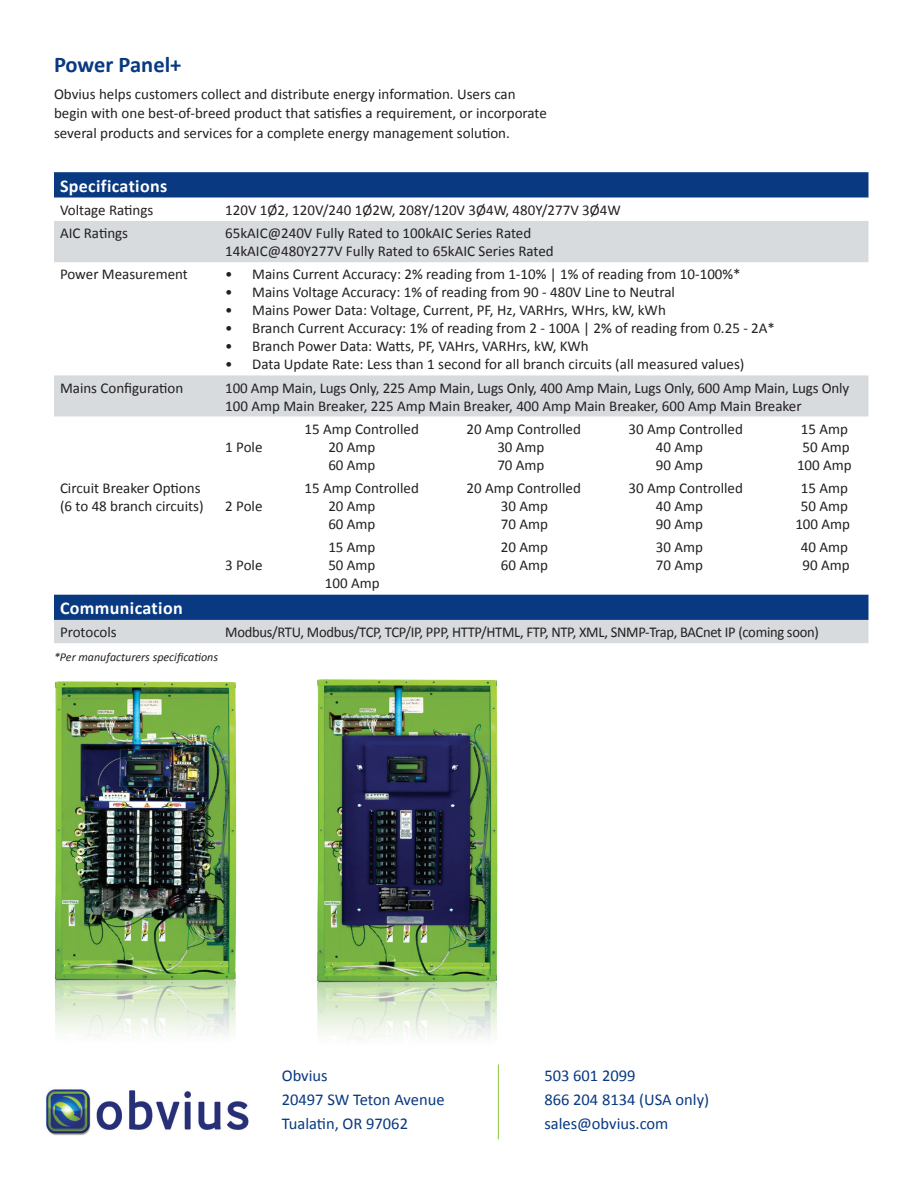
<style>
.page{position:relative;width:918px;height:1188px;background:#fff}
.page>*{position:absolute;margin:0;border:0;box-sizing:border-box;transform-origin:0 0}
.t1{font:700 22.5px "Calibri";color:#083981}
.t2{font:700 18px "Calibri";letter-spacing:.02em;color:#fff}
.t3{font:16.5px/24px "Calibri";color:#083981}
.t4{font:15px/18px "Calibri";color:#231f20}
.t5{font:15px "Calibri";letter-spacing:-.02em;color:#231f20}
.t6{font:italic 12px "Calibri";color:#231f20}
</style>
<div class="page">
<svg style="left:54px;top:172px;width:814px;height:26px;background:#0e3e84"></svg>
<svg style="left:54px;top:221px;width:814px;height:422px"></svg>
<div style="left:54px;top:375px;width:814px;height:42px;background:#d7dbde"></div>
<svg style="left:54px;top:417px;width:814px;height:177px"></svg>
<img style="left:46px;top:1089px;width:203px;height:47px">
<hr style="left:498px;top:1064px;width:1px;height:75px;background:#8bc63e">
<img style="left:55px;top:681px;width:182px;height:354px">
<img style="left:317px;top:679px;width:182px;height:390px">
<h1 class="t1" style="left:54px;top:51px;width:129px">Power Panel+</h1>
<p class="t4" style="left:54px;top:83px;width:494px;line-height:19.5px">Obvius helps customers collect and distribute energy information. Users can begin with one best-of-breed product that satisfies a requirement, or incorporate several products and services for a complete energy management solution.</p>
<p class="t2" style="left:60px;top:175px;width:109px">Specifications</p>
<p class="t4" style="left:60px;top:200px;width:95px">Voltage Ratings</p>
<p class="t4" style="left:225px;top:200px;width:397px">120V 1Ø2, 120V/240 1Ø2W, 208Y/120V 3Ø4W, 480Y/277V 3Ø4W</p>
<p class="t4" style="left:60px;top:224px;width:70px">AIC Ratings</p>
<p class="t4" style="left:225px;top:224px;width:330px">65kAIC@240V Fully Rated to 100kAIC Series Rated<br>14kAIC@480Y277V Fully Rated to 65kAIC Series Rated</p>
<p class="t4" style="left:60px;top:265px;width:129px">Power Measurement</p>
<p class="t4" style="left:225px;top:265px;width:517px">• Mains Current Accuracy: 2% reading from 1-10% | 1% of reading from 10-100%*</p>
<p class="t4" style="left:225px;top:283px;width:451px">• Mains Voltage Accuracy: 1% of reading from 90 - 480V Line to Neutral</p>
<p class="t4" style="left:225px;top:301px;width:442px">• Mains Power Data: Voltage, Current, PF, Hz, VARHrs, WHrs, kW, kWh</p>
<p class="t4" style="left:225px;top:319px;width:551px">• Branch Current Accuracy: 1% of reading from 2 - 100A | 2% of reading from 0.25 - 2A*</p>
<p class="t4" style="left:225px;top:337px;width:365px">• Branch Power Data: Watts, PF, VAHrs, VARHrs, kW, KWh</p>
<p class="t4" style="left:225px;top:355px;width:521px">• Data Update Rate: Less than 1 second for all branch circuits (all measured values)</p>
<p class="t4" style="left:60px;top:378px;width:125px">Mains Configuration</p>
<p class="t4" style="left:225px;top:378px;width:626px">100 Amp Main, Lugs Only, 225 Amp Main, Lugs Only, 400 Amp Main, Lugs Only, 600 Amp Main, Lugs Only<br>100 Amp Main Breaker, 225 Amp Main Breaker, 400 Amp Main Breaker, 600 Amp Main Breaker</p>
<p class="t4" style="left:60px;top:479px;width:145px">Circuit Breaker Options (6 to 48 branch circuits)</p>
<p class="t4" style="left:225px;top:437px;width:39px">1 Pole</p>
<p class="t4" style="left:225px;top:497px;width:39px">2 Pole</p>
<p class="t4" style="left:225px;top:556px;width:39px">3 Pole</p>
<p class="t4" style="left:305px;top:419px;width:116px">15 Amp Controlled</p>
<p class="t4" style="left:467px;top:419px;width:116px">20 Amp Controlled</p>
<p class="t4" style="left:629px;top:419px;width:116px">30 Amp Controlled</p>
<p class="t4" style="left:801px;top:419px;width:49px">15 Amp</p>
<p class="t4" style="left:328px;top:437px;width:49px">20 Amp</p>
<p class="t4" style="left:497px;top:437px;width:49px">30 Amp</p>
<p class="t4" style="left:656px;top:437px;width:49px">40 Amp</p>
<p class="t4" style="left:803px;top:437px;width:49px">50 Amp</p>
<p class="t4" style="left:328px;top:455px;width:49px">60 Amp</p>
<p class="t4" style="left:497px;top:455px;width:49px">70 Amp</p>
<p class="t4" style="left:656px;top:455px;width:49px">90 Amp</p>
<p class="t4" style="left:797px;top:455px;width:56px">100 Amp</p>
<p class="t4" style="left:305px;top:479px;width:116px">15 Amp Controlled</p>
<p class="t4" style="left:467px;top:479px;width:116px">20 Amp Controlled</p>
<p class="t4" style="left:629px;top:479px;width:116px">30 Amp Controlled</p>
<p class="t4" style="left:801px;top:479px;width:49px">15 Amp</p>
<p class="t4" style="left:328px;top:497px;width:49px">20 Amp</p>
<p class="t4" style="left:501px;top:497px;width:49px">30 Amp</p>
<p class="t4" style="left:656px;top:497px;width:49px">40 Amp</p>
<p class="t4" style="left:801px;top:497px;width:49px">50 Amp</p>
<p class="t4" style="left:328px;top:515px;width:49px">60 Amp</p>
<p class="t4" style="left:501px;top:515px;width:49px">70 Amp</p>
<p class="t4" style="left:656px;top:515px;width:49px">90 Amp</p>
<p class="t4" style="left:795px;top:515px;width:56px">100 Amp</p>
<p class="t4" style="left:328px;top:538px;width:49px">15 Amp</p>
<p class="t4" style="left:501px;top:538px;width:49px">20 Amp</p>
<p class="t4" style="left:656px;top:538px;width:49px">30 Amp</p>
<p class="t4" style="left:801px;top:538px;width:49px">40 Amp</p>
<p class="t4" style="left:328px;top:556px;width:49px">50 Amp</p>
<p class="t4" style="left:501px;top:556px;width:49px">60 Amp</p>
<p class="t4" style="left:656px;top:556px;width:49px">70 Amp</p>
<p class="t4" style="left:803px;top:556px;width:49px">90 Amp</p>
<p class="t4" style="left:325px;top:574px;width:56px">100 Amp</p>
<p class="t2" style="left:60px;top:597px;width:124px">Communication</p>
<p class="t4" style="left:60px;top:623px;width:58px">Protocols</p>
<p class="t5" style="left:225px;top:623px;width:595px">Modbus/RTU, Modbus/TCP, TCP/IP, PPP, HTTP/HTML, FTP, NTP, XML, SNMP-Trap, BACnet IP (coming soon)</p>
<p class="t6" style="left:54px;top:650px;width:166px">*Per manufacturers specifications</p>
<p class="t3" style="left:282px;top:1063px;width:164px">Obvius<br>20497 SW Teton Avenue<br>Tualatin, OR 97062</p>
<p class="t3" style="left:544px;top:1063px;width:166px">503 601 2099<br>866 204 8134 (USA only) sales@obvius.com</p>
</div>
